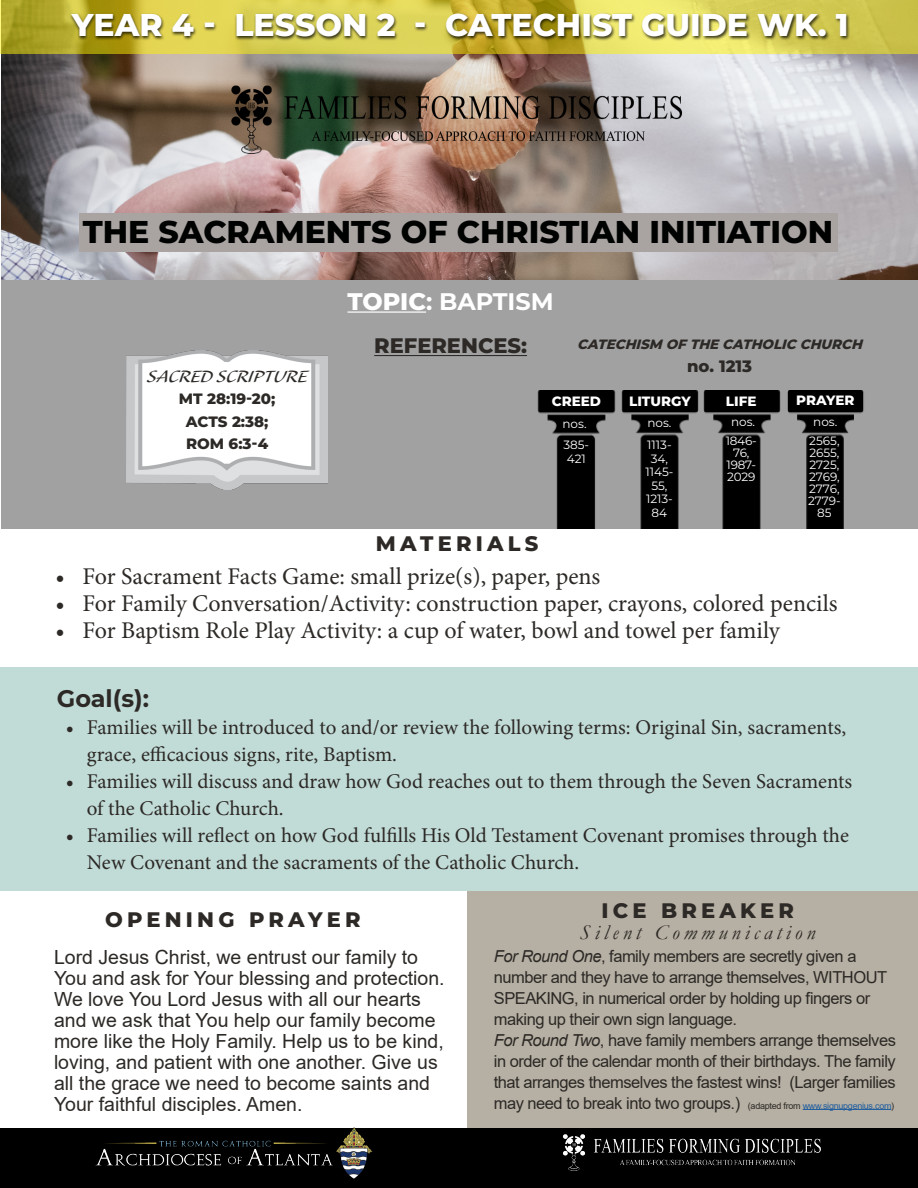
<style>
.page{position:relative;width:918px;height:1188px;background:#fff}
.page>*{position:absolute;margin:0;border:0;box-sizing:border-box;transform-origin:0 0}
.t1{font:800 31.5px "Montserrat";color:#000101}
.t2{font:800 31.5px "Montserrat";color:#fff}
.t3{font:24px "Minion Pro";color:#2c2926}
.t4{font:700 24px "Montserrat";color:#fff}
.t5{font:700 24px "Montserrat";color:#2c2926}
.t6{font:21px/27px "Minion Pro";color:#2c2926}
.t7{font:800 21px "Montserrat";letter-spacing:.2em;color:#2c2926}
.t8{font:italic 21px "Garamond";letter-spacing:.2em;color:#2c2926}
.t9{font:21px "Alexa Std";color:#2c2926}
.t10{font:800 21px "Montserrat";color:#2c2926}
.t11{font:19.5px/21px "Arial";color:#2c2926}
.t12{font:16.5px/21px "Arial";letter-spacing:-.03em;color:#2c2926}
.t13{font:800 16.5px "Montserrat";color:#2c2926}
.t14{font:800 15px/22.5px "Montserrat";color:#2c2926;text-align:center}
.t15{font:italic 800 13.5px "Montserrat";color:#2c2926}
.t16{font:800 13.5px "Montserrat";color:#fff}
.t17{font:12px/12px "Montserrat";color:#fff;text-align:center}
.t18{font:12px/12px "Montserrat";letter-spacing:-.02em;color:#fff;text-align:center}
.s1{font-weight:800}
.s2{font-style:italic}
.s3{font-size:9px}
.s4{font-size:9px;color:#215e9e}
</style>
<div class="page">
<div style="left:468px;top:891px;width:450px;height:237px;background:#b6afa3"></div>
<div style="left:0;top:1129px;width:918px;height:59px;background:#000"></div>
<img style="left:95px;top:1127px;width:277px;height:52px">
<div style="left:0;top:667px;width:918px;height:224px;background:#c1dbd7"></div>
<img style="left:1px;top:54px;width:917px;height:226px">
<div style="left:1px;top:280px;width:917px;height:248px;background:#a2a1a2"></div>
<hr style="left:348px;top:311px;width:78px;height:2px;background:#fff">
<hr style="left:374px;top:355px;width:153px;height:1px;background:#2c2926">
<img style="left:127px;top:350px;width:201px;height:139px">
<hr style="left:803px;top:1109px;width:88px;height:1px;background:#215e9e">
<svg style="left:0;top:0;width:918px;height:54px;background:#cec347"></svg>
<div style="left:69px;top:12px;width:781px;height:30px;background:#000;opacity:.75"></div>
<img style="left:218px;top:84px;width:467px;height:70px">
<img style="left:537px;top:390px;width:79px;height:138px">
<img style="left:621px;top:390px;width:103px;height:138px">
<img style="left:724px;top:390px;width:140px;height:138px">
<img style="left:549px;top:1128px;width:277px;height:43px">
<div style="left:79px;top:213px;width:758px;height:38px;background:#a9a3a1"></div>
<h1 class="t2" style="left:72px;top:2px;width:778px">YEAR 4 - LESSON 2 - CATECHIST GUIDE WK. 1</h1>
<h1 class="t1" style="left:83px;top:209px;width:752px">THE SACRAMENTS OF CHRISTIAN INITIATION</h1>
<p class="t9" style="left:147px;top:366px;width:162px">SACRED SCRIPTURE</p>
<p class="t14" style="left:179px;top:387px;width:98px">MT 28:19-20;<br>ACTS 2:38;<br>ROM 6:3-4</p>
<h2 class="t4" style="left:348px;top:284px;width:208px"><span class="s1">TOPIC</span>: BAPTISM</h2>
<p class="t10" style="left:374px;top:331px;width:154px">REFERENCES:</p>
<p class="t15" style="left:577px;top:334px;width:291px">CATECHISM OFTHECATHOLIC CHURCH</p>
<p class="t13" style="left:687px;top:354px;width:67px">no. 1213</p>
<p class="t7" style="left:376px;top:528px;width:164px">MATERIALS</p>
<p class="t16" style="left:552px;top:392px;width:51px">CREED</p>
<p class="t16" style="left:629px;top:392px;width:63px">LITURGY</p>
<p class="t16" style="left:726px;top:392px;width:32px">LIFE</p>
<p class="t16" style="left:796px;top:390px;width:60px">PRAYER</p>
<p class="t18" style="left:726px;top:435px;width:32px">1846-<br>76,<br>1987-<br>2029</p>
<p class="t17" style="left:808px;top:435px;width:34px">2565,<br>2655,<br>2725,<br>2769,<br>2776,<br>2779-<br>85</p>
<p class="t17" style="left:562px;top:417px;width:26px">nos.</p>
<p class="t17" style="left:647px;top:416px;width:26px">nos.</p>
<p class="t17" style="left:731px;top:416px;width:26px">nos.</p>
<p class="t17" style="left:813px;top:416px;width:26px">nos.</p>
<p class="t17" style="left:563px;top:438px;width:27px;line-height:13.5px;text-align:left">385-<br>421</p>
<p class="t17" style="left:645px;top:438px;width:29px;line-height:13.5px">1113-<br>34,<br>1145-<br>55,<br>1213-<br>84</p>
<h2 class="t3" style="left:56px;top:560px;width:546px">• For Sacrament Facts Game: small prize(s), paper, pens</h2>
<h2 class="t3" style="left:56px;top:587px;width:783px">• For Family Conversation/Activity: construction paper, crayons, colored pencils</h2>
<h2 class="t3" style="left:56px;top:614px;width:726px">• For Baptism Role Play Activity: a cup of water, bowl and towel per family</h2>
<h2 class="t5" style="left:57px;top:681px;width:94px">Goal(s):</h2>
<p class="t6" style="left:87px;top:714px;width:761px;text-indent:-21px">• Families will be introduced to and/or review the following terms: Original Sin, sacraments, grace, efficacious signs, rite, Baptism.</p>
<p class="t6" style="left:87px;top:768px;width:767px;text-indent:-21px">• Families will discuss and draw how God reaches out to them through the Seven Sacraments of the Catholic Church.</p>
<p class="t6" style="left:87px;top:822px;width:764px;text-indent:-21px">• Families will reflect on how God fulfills His Old Testament Covenant promises through the<br>New Covenant and the sacraments of the Catholic Church.</p>
<p class="t7" style="left:105px;top:905px;width:257px">OPENING PRAYER</p>
<p class="t11" style="left:54px;top:946px;width:392px">Lord Jesus Christ, we entrust our family to You and ask for Your blessing and protection.<br>We love You Lord Jesus with all our hearts and we ask that You help our family become more like the Holy Family. Help us to be kind, loving, and patient with one another. Give us all the grace we need to become saints and Your faithful disciples. Amen.</p>
<p class="t7" style="left:601px;top:895px;width:194px">ICE BREAKER</p>
<p class="t8" style="left:580px;top:918px;width:237px">Silent Communication</p>
<p class="t12" style="left:494px;top:945px;width:404px"><span class="s2">For Round One</span>, family members are secretly given a number and they have to arrange themselves, WITHOUT SPEAKING, in numerical order by holding up fingers or making up their own sign language.<br><span class="s2">For Round Two</span>, have family members arrange themselves in order of the calendar month of their birthdays. The family that arranges themselves the fastest wins! (Larger families may need to break into two groups.) <span class="s3">(adapted from</span> <span class="s4">www.signupgenius.com</span><span class="s3">)</span></p>
</div>
